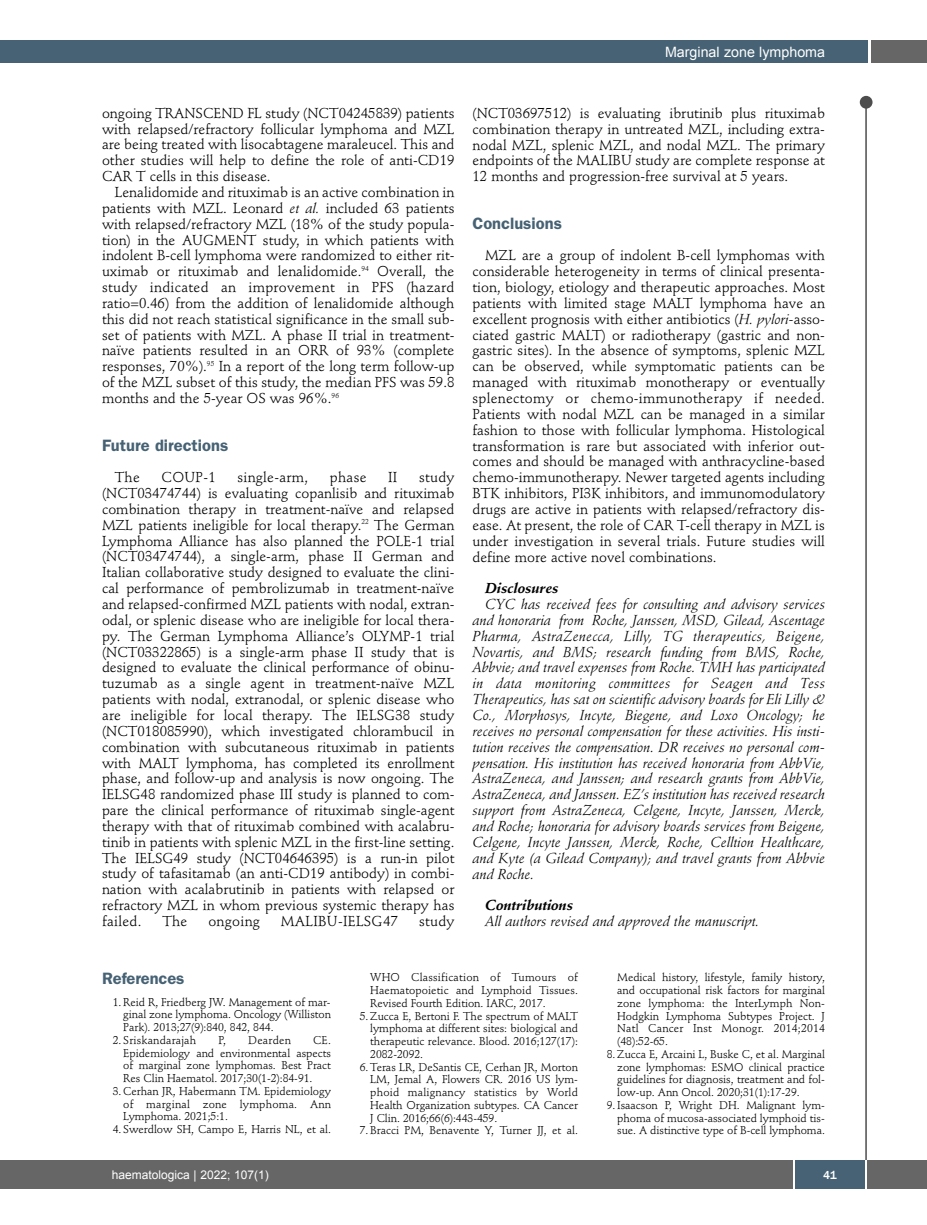
<style>
.page{position:relative;width:927px;height:1225px;background:#fff}
.page>*{position:absolute;margin:0;border:0;box-sizing:border-box;transform-origin:0 0}
.t1{font:600 16.5px "Franklin Gothic";color:#466274}
.t2{font:14.25px/15.9px "Stempel Schneidler";color:#000;text-align:justify}
.t3{font:italic 14.25px/15.9px "Stempel Schneidler";color:#000;text-align:justify}
.t4{font:14.25px "Stempel Schneidler";letter-spacing:.02em;color:#000}
.t5{font:italic 700 14.25px "Stempel Schneidler";color:#000}
.t6{font:14.25px "Arial";color:#fff}
.t7{font:12px "Arial";color:#fff}
.t8{font:500 12px "Franklin Gothic";color:#fff}
.t9{font:11.25px/12.8px "Stempel Schneidler";letter-spacing:-.005em;color:#000;text-align:justify}
.t10{font:11.25px "Stempel Schneidler";letter-spacing:.015em;color:#000}
.s1{font-style:italic}
</style>
<div class="page">
<div style="left:860px;top:96px;width:12px;height:13px;background:#4d4d4d;border-radius:50%"></div>
<hr style="left:865px;top:98px;width:2px;height:1062px;background:#4d4d4d">
<div style="left:871px;top:40px;width:56px;height:22px;background:#666"></div>
<div style="left:18px;top:40px;width:849px;height:22px;background:#466274"></div>
<div style="left:17px;top:1160px;width:910px;height:28px;background:#666"></div>
<div style="left:795px;top:1160px;width:70px;height:28px;background:#466274"></div>
<hr style="left:793px;top:1160px;width:2px;height:28px;background:#fff">
<hr style="left:865px;top:1160px;width:2px;height:28px;background:#fff">
<div style="left:0;top:40px;width:19px;height:22px;background:#466274"></div>
<div style="left:0;top:1160px;width:18px;height:28px;background:#666"></div>
<p class="t6" style="left:665px;top:44px;width:161px">Marginal zone lymphoma</p>
<p class="t2" style="left:102px;top:106px;width:354px">ongoing TRANSCEND FL study (NCT04245839) patients with relapsed/refractory follicular lymphoma and MZL are being treated with lisocabtagene maraleucel. This and other studies will help to define the role of anti-CD19<br>CAR T cells in this disease.</p>
<p class="t2" style="left:102px;top:186px;width:354px;text-indent:13px">Lenalidomide and rituximab is an active combination in patients with MZL. Leonard <span class="s1">et al.</span> included 63 patients with relapsed/refractory MZL (18% of the study popula&shy;tion) in the AUGMENT study, in which patients with indolent B-cell lymphoma were randomized to either rit&shy;uximab or rituximab and lenalidomide.<sup>94</sup> Overall, the study indicated an improvement in PFS (hazard ratio=0.46) from the addition of lenalidomide although this did not reach statistical significance in the small sub&shy;set of patients with MZL. A phase II trial in treatment&shy;naïve patients resulted in an ORR of 93% (complete responses, 70%).<sup>95</sup> In a report of the long term follow-up of the MZL subset of this study, the median PFS was 59.8 months and the 5-year OS was 96%.<sup>96</sup></p>
<p class="t1" style="left:102px;top:440px;width:128px">Future directions</p>
<p class="t2" style="left:115px;top:471px;width:27px">The</p>
<p class="t2" style="left:162px;top:471px;width:56px">COUP-1</p>
<p class="t4" style="left:237px;top:471px;width:72px">single-arm,</p>
<p class="t2" style="left:330px;top:471px;width:38px">phase</p>
<p class="t2" style="left:388px;top:471px;width:11px">II</p>
<p class="t2" style="left:102px;top:471px;width:354px;text-indent:317px">study (NCT03474744) is evaluating copanlisib and rituximab combination therapy in treatment-naïve and relapsed MZL patients ineligible for local therapy.<sup>22</sup> The German Lymphoma Alliance has also planned the POLE-1 trial (NCT03474744), a single-arm, phase II German and Italian collaborative study designed to evaluate the clini&shy;cal performance of pembrolizumab in treatment-naïve and relapsed-confirmed MZL patients with nodal, extran&shy;odal, or splenic disease who are ineligible for local thera&shy;py. The German Lymphoma Alliance’s OLYMP-1 trial (NCT03322865) is a single-arm phase II study that is designed to evaluate the clinical performance of obinu&shy;tuzumab as a single agent in treatment-naïve MZL patients with nodal, extranodal, or splenic disease who are ineligible for local therapy. The IELSG38 study (NCT018085990), which investigated chlorambucil in combination with subcutaneous rituximab in patients with MALT lymphoma, has completed its enrollment phase, and follow-up and analysis is now ongoing. The IELSG48 randomized phase III study is planned to com&shy;pare the clinical performance of rituximab single-agent therapy with that of rituximab combined with acalabru&shy;tinib in patients with splenic MZL in the first-line setting.<br>The IELSG49 study (NCT04646395) is a run-in pilot study of tafasitamab (an anti-CD19 antibody) in combi&shy;nation with acalabrutinib in patients with relapsed or refractory MZL in whom previous systemic therapy has failed.</p>
<p class="t2" style="left:162px;top:914px;width:27px">The</p>
<p class="t4" style="left:208px;top:915px;width:53px">ongoing</p>
<p class="t4" style="left:281px;top:915px;width:119px">MALIBU-IELSG47</p>
<p class="t2" style="left:419px;top:914px;width:37px">study</p>
<p class="t2" style="left:472px;top:106px;width:354px">(NCT03697512) is evaluating ibrutinib plus rituximab combination therapy in untreated MZL, including extra - nodal MZL, splenic MZL, and nodal MZL. The primary endpoints of the MALIBU study are complete response at 12 months and progression-free survival at 5 years.</p>
<p class="t1" style="left:472px;top:218px;width:91px">Conclusions</p>
<p class="t2" style="left:472px;top:249px;width:354px;text-indent:13px">MZL are a group of indolent B-cell lymphomas with considerable heterogeneity in terms of clinical presenta&shy;tion, biology, etiology and therapeutic approaches. Most patients with limited stage MALT lymphoma have an excellent prognosis with either antibiotics (<span class="s1">H. pylori-</span>asso&shy;ciated gastric MALT) or radiotherapy (gastric and non&shy;gastric sites). In the absence of symptoms, splenic MZL can be observed, while symptomatic patients can be managed with rituximab monotherapy or eventually splenectomy or chemo-immunotherapy if needed.<br>Patients with nodal MZL can be managed in a similar fashion to those with follicular lymphoma. Histological transformation is rare but associated with inferior out&shy;comes and should be managed with anthracycline-based chemo-immunotherapy. Newer targeted agents including BTK inhibitors, PI3K inhibitors, and immunomodulatory drugs are active in patients with relapsed/refractory dis&shy;ease. At present, the role of CAR T-cell therapy in MZL is under investigation in several trials. Future studies will define more active novel combinations.</p>
<p class="t5" style="left:485px;top:582px;width:75px">Disclosures</p>
<p class="t3" style="left:472px;top:597px;width:354px;text-indent:13px">CYC has received fees for consulting and advisory services and honoraria from Roche, Janssen, MSD, Gilead, Ascentage Pharma, AstraZenecca, Lilly, TG therapeutics, Beigene, Novartis, and BMS; research funding from BMS, Roche, Abbvie; and travel expenses from Roche. TMH has participated in data monitoring committees for Seagen and Tess Therapeutics, has sat on scientific advisory boards for Eli Lilly &amp; Co., Morphosys, Incyte, Biegene, and Loxo Oncology; he receives no personal compensation for these activities. His insti&shy;tution receives the compensation. DR receives no personal com&shy;pensation. His institution has received honoraria from AbbVie, AstraZeneca, and Janssen; and research grants from AbbVie, AstraZeneca, and Janssen. EZ’s institution has received research support from AstraZeneca, Celgene, Incyte, Janssen, Merck, and Roche; honoraria for advisory boards services from Beigene, Celgene, Incyte Janssen, Merck, Roche, Celltion Healthcare, and Kyte (a Gilead Company); and travel grants from Abbvie and Roche.</p>
<p class="t5" style="left:485px;top:899px;width:89px">Contributions</p>
<p class="t3" style="left:485px;top:914px;width:276px">All authors revised and approved the manuscript.</p>
<p class="t1" style="left:102px;top:973px;width:84px">References</p>
<p class="t9" style="left:123px;top:996px;width:209px;text-indent:-11px">1. Reid R, Friedberg JW. Management of mar&shy;ginal zone lymphoma. Oncology (Williston Park). 2013;27(9):840, 842, 844.</p>
<p class="t10" style="left:113px;top:1035px;width:85px">2. Sriskandarajah</p>
<p class="t9" style="left:219px;top:1034px;width:9px">P,</p>
<p class="t10" style="left:248px;top:1035px;width:44px">Dearden</p>
<p class="t9" style="left:123px;top:1034px;width:209px;text-indent:190px">CE.<br>Epidemiology and environmental aspects of marginal zone lymphomas. Best Pract Res Clin Haematol. 2017;30(1-2):84-91.</p>
<p class="t9" style="left:123px;top:1085px;width:209px;text-indent:-11px">3. Cerhan JR, Habermann TM. Epidemiology of marginal zone lymphoma. Ann Lymphoma. 2021;5:1.</p>
<p class="t9" style="left:113px;top:1124px;width:220px">4. Swerdlow SH, Campo E, Harris NL, et al.</p>
<p class="t9" style="left:370px;top:972px;width:209px">WHO Classification of Tumours of Haematopoietic and Lymphoid Tissues.<br>Revised Fourth Edition. IARC, 2017.</p>
<p class="t9" style="left:370px;top:1010px;width:209px;text-indent:-11px">5. Zucca E, Bertoni F. The spectrum of MALT lymphoma at different sites: biological and therapeutic relevance. Blood. 2016;127(17):<br>2082-2092.</p>
<p class="t9" style="left:370px;top:1061px;width:209px;text-indent:-11px">6. Teras LR, DeSantis CE, Cerhan JR, Morton LM, Jemal A, Flowers CR. 2016 US lym&shy;phoid malignancy statistics by World Health Organization subtypes. CA Cancer J Clin. 2016;66(6):443-459.</p>
<p class="t9" style="left:360px;top:1125px;width:220px">7. Bracci PM, Benavente Y, Turner JJ, et al.</p>
<p class="t9" style="left:617px;top:972px;width:209px">Medical history, lifestyle, family history, and occupational risk factors for marginal zone lymphoma: the InterLymph Non-Hodgkin Lymphoma Subtypes Project. J Natl Cancer Inst Monogr. 2014;2014 (48):52-65.</p>
<p class="t9" style="left:617px;top:1048px;width:209px;text-indent:-10px">8. Zucca E, Arcaini L, Buske C, et al. Marginal zone lymphomas: ESMO clinical practice guidelines for diagnosis, treatment and fol&shy;low-up. Ann Oncol. 2020;31(1):17-29.</p>
<p class="t9" style="left:617px;top:1099px;width:209px;text-indent:-11px">9. Isaacson P, Wright DH. Malignant lym&shy;phoma of mucosa-associated lymphoid tis&shy;sue. A distinctive type of B-cell lymphoma.</p>
<p class="t7" style="left:112px;top:1168px;width:158px">haematologica | 2022; 107(1)</p>
<p class="t8" style="left:823px;top:1167px;width:15px">41</p>
</div>
